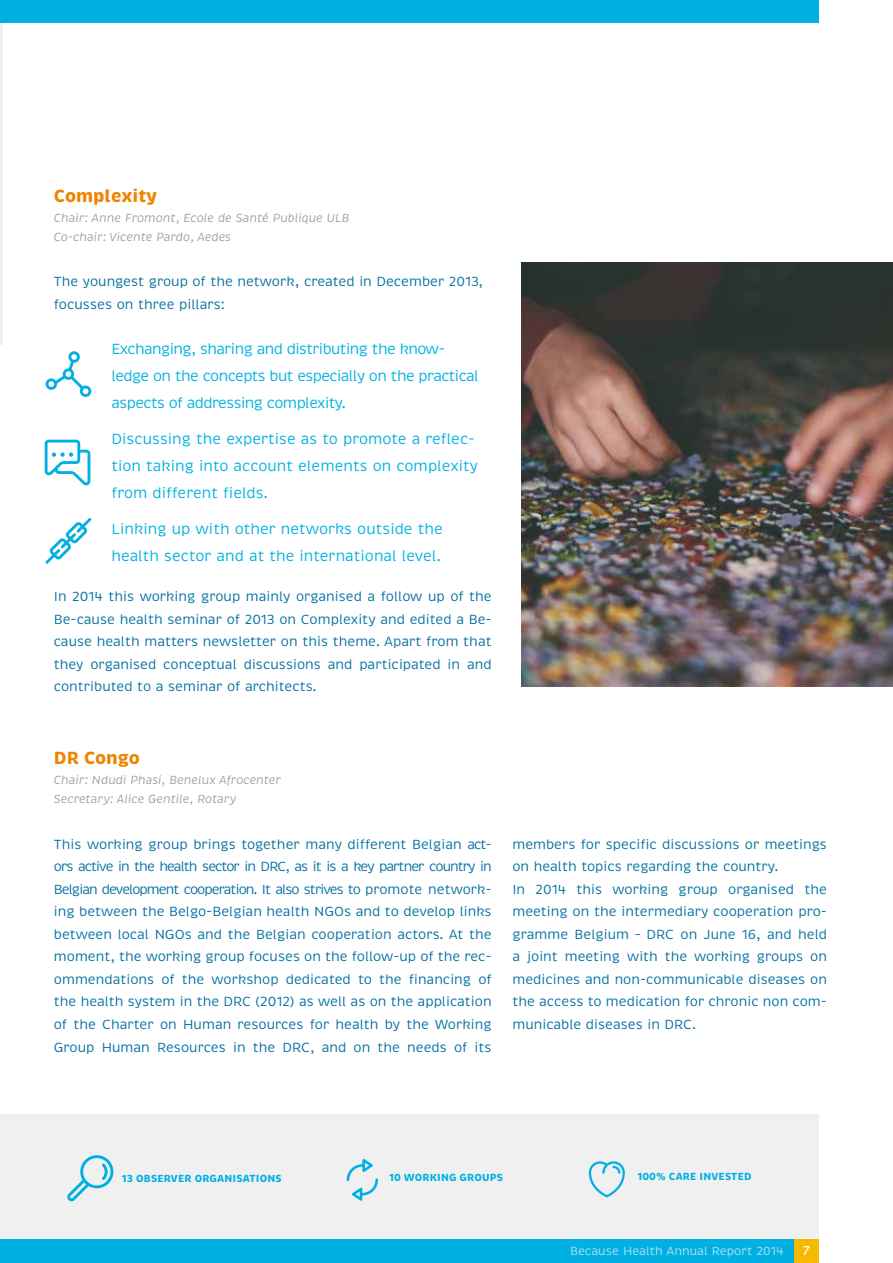
<style>
.page{position:relative;width:893px;height:1263px;background:#fff}
.page>*{position:absolute;margin:0;border:0;box-sizing:border-box;transform-origin:0 0}
.t1{font:700 18px "Brevia";color:#ef8400}
.t2{font:15px/27px "Brevia";letter-spacing:-.01em;color:#00b0e3}
.t3{font:15px/27px "Brevia";letter-spacing:-.04em;color:#00b0e3}
.t4{font:13.5px/22.5px "Brevia";color:#006fa0}
.t5{font:500 13.2px "Brevia";color:#fff}
.t6{font:italic 12px/19.5px "Brevia";color:#9c9e9f}
.t7{font:12px "Brevia";color:#b3e0f6}
.t8{font:700 10.5px "Brevia";letter-spacing:.015em;color:#00b0e3}
</style>
<div class="page">
<div style="left:0;top:1239px;width:819px;height:24px;background:#00b0e3"></div>
<div style="left:794px;top:1239px;width:25px;height:21px;background:#f8b800"></div>
<div style="left:0;top:1115px;width:819px;height:124px;background:#f0f0f1"></div>
<hr style="left:0;top:0;width:2px;height:344px;background:#f0f0f1">
<img style="left:521px;top:262px;width:372px;height:425px">
<svg style="left:589px;top:1161px;width:36px;height:36px"></svg>
<hr style="left:794px;top:1259px;width:25px;height:4px;background:#f8b800">
<svg style="left:67px;top:1155px;width:46px;height:46px"></svg>
<svg style="left:347px;top:1159px;width:31px;height:42px"></svg>
<div style="left:0;top:0;width:819px;height:23px;background:#00b0e3"></div>
<svg style="left:45px;top:518px;width:46px;height:46px"></svg>
<svg style="left:45px;top:440px;width:45px;height:45px"></svg>
<svg style="left:46px;top:351px;width:45px;height:46px"></svg>
<h1 class="t1" style="left:54px;top:185px;width:105px">COMPLEXITY</h1>
<p class="t6" style="left:54px;top:208px;width:297px">Chair: Anne Fromont, Ecole de Santé Publique ULB<br>Co-chair: Vicente Pardo, Aedes</p>
<p class="t4" style="left:54px;top:271px;width:431px">The youngest group of the network, created in December 2013, focusses on three pillars:</p>
<p class="t3" style="left:111px;top:335px;width:369px">Exchanging, sharing and distributing the know&shy;ledge on the concepts but especially on the practical aspects of addressing complexity.</p>
<p class="t2" style="left:111px;top:425px;width:368px">Discussing the expertise as to promote a reflec&shy;tion taking into account elements on complexity from different fields.</p>
<p class="t2" style="left:111px;top:515px;width:333px">Linking up with other networks outside the health sector and at the international level.</p>
<p class="t4" style="left:54px;top:586px;width:439px;text-align:justify">In 2014 this working group mainly organised a follow up of the Be-cause health seminar of 2013 on Complexity and edited a Be&shy;cause health matters newsletter on this theme. Apart from that they organised conceptual discussions and participated in and contributed to a seminar of architects.</p>
<h1 class="t1" style="left:54px;top:747px;width:88px">DR CONGO</h1>
<p class="t6" style="left:54px;top:770px;width:229px">Chair: Ndudi Phasi, Benelux Afrocenter<br>Secretary: Alice Gentile, Rotary</p>
<p class="t4" style="left:54px;top:833px;width:439px;text-align:justify">This working group brings together many different Belgian act&shy;ors active in the health sector in DRC, as it is a key partner country in Belgian development cooperation. It also strives to promote network&shy;ing between the Belgo-Belgian health NGOs and to develop links between local NGOs and the Belgian cooperation actors. At the moment, the working group focuses on the follow-up of the rec&shy;ommendations of the workshop dedicated to the financing of the health system in the DRC (2012) as well as on the application of the Charter on Human resources for health by the Working Group Human Resources in the DRC, and on the needs of its</p>
<p class="t4" style="left:512px;top:833px;width:316px">members for specific discussions or meetings on health topics regarding the country.<br>In 2014 this working group organised the meeting on the intermediary cooperation pro&shy;gramme Belgium – DRC on June 16, and held a joint meeting with the working groups on medicines and non-communicable diseases on the access to medication for chronic non com&shy;municable diseases in DRC.</p>
<p class="t8" style="left:122px;top:1171px;width:141px">13 OBSERVER ORGANISATION</p>
<p class="t8" style="left:276px;top:1171px;width:8px">S</p>
<p class="t8" style="left:389px;top:1170px;width:115px">10 WORKING GROUPS</p>
<p class="t8" style="left:637px;top:1170px;width:82px">100% CARE INVESTED</p>
<p class="t7" style="left:570px;top:1244px;width:215px">Because Health Annual Report 2014</p>
<p class="t5" style="left:803px;top:1242px;width:9px">7</p>
</div>
